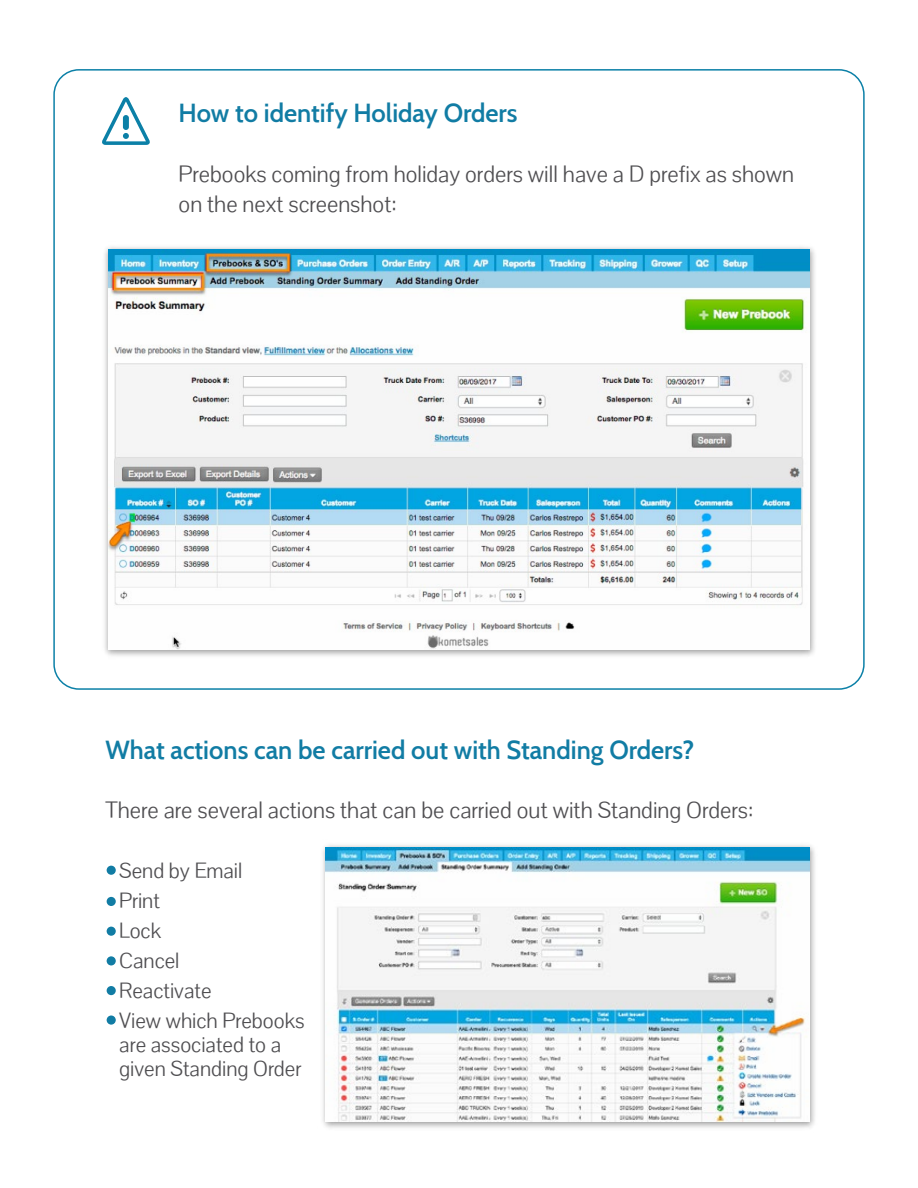
<style>
.page{position:relative;width:918px;height:1188px;background:#fff}
.page>*{position:absolute;margin:0;border:0;box-sizing:border-box;transform-origin:0 0}
.t1{font:600 25.5px "Cabin";color:#117ca4}
.t2{font:22.5px/30px "Pontano Sans";color:#4f4e51}
.t3{font:21px/30px "Pontano Sans";color:#4f4e51}
</style>
<div class="page">
<img style="left:104px;top:247px;width:711px;height:409px">
<img style="left:108px;top:250px;width:702px;height:400px">
<img style="left:322px;top:845px;width:493px;height:283px">
<img style="left:325px;top:848px;width:484px;height:273px">
<div style="left:107px;top:866px;width:9px;height:9px;background:#117ca4;border-radius:50%"></div>
<div style="left:107px;top:897px;width:9px;height:9px;background:#117ca4;border-radius:50%"></div>
<div style="left:107px;top:927px;width:9px;height:9px;background:#117ca4;border-radius:50%"></div>
<div style="left:107px;top:956px;width:9px;height:9px;background:#117ca4;border-radius:50%"></div>
<div style="left:107px;top:986px;width:9px;height:9px;background:#117ca4;border-radius:50%"></div>
<div style="left:107px;top:1016px;width:9px;height:9px;background:#117ca4;border-radius:50%"></div>
<svg style="left:102px;top:97px;width:48px;height:48px"></svg>
<div style="left:123px;top:115px;width:6px;height:15px;background:#0b80a7;border-radius:3px"></div>
<p class="t1" style="left:179px;top:93px;width:340px">How to identify Holiday Orders</p>
<p class="t2" style="left:179px;top:159px;width:617px">Prebooks coming from holiday orders will have a D prefix as shown on the next screenshot:</p>
<p class="t1" style="left:105px;top:730px;width:590px">What actions can be carried out with Standing Orders?</p>
<p class="t2" style="left:105px;top:795px;width:650px">There are several actions that can be carried out with Standing Orders:</p>
<p class="t3" style="left:119px;top:855px;width:187px">Send by Email<br>Print<br>Lock<br>Cancel<br>Reactivate<br>View which Prebooks</p>
<p class="t3" style="left:119px;top:1032px;width:184px;line-height:24px">are associated to a given Standing Order</p>
</div>
